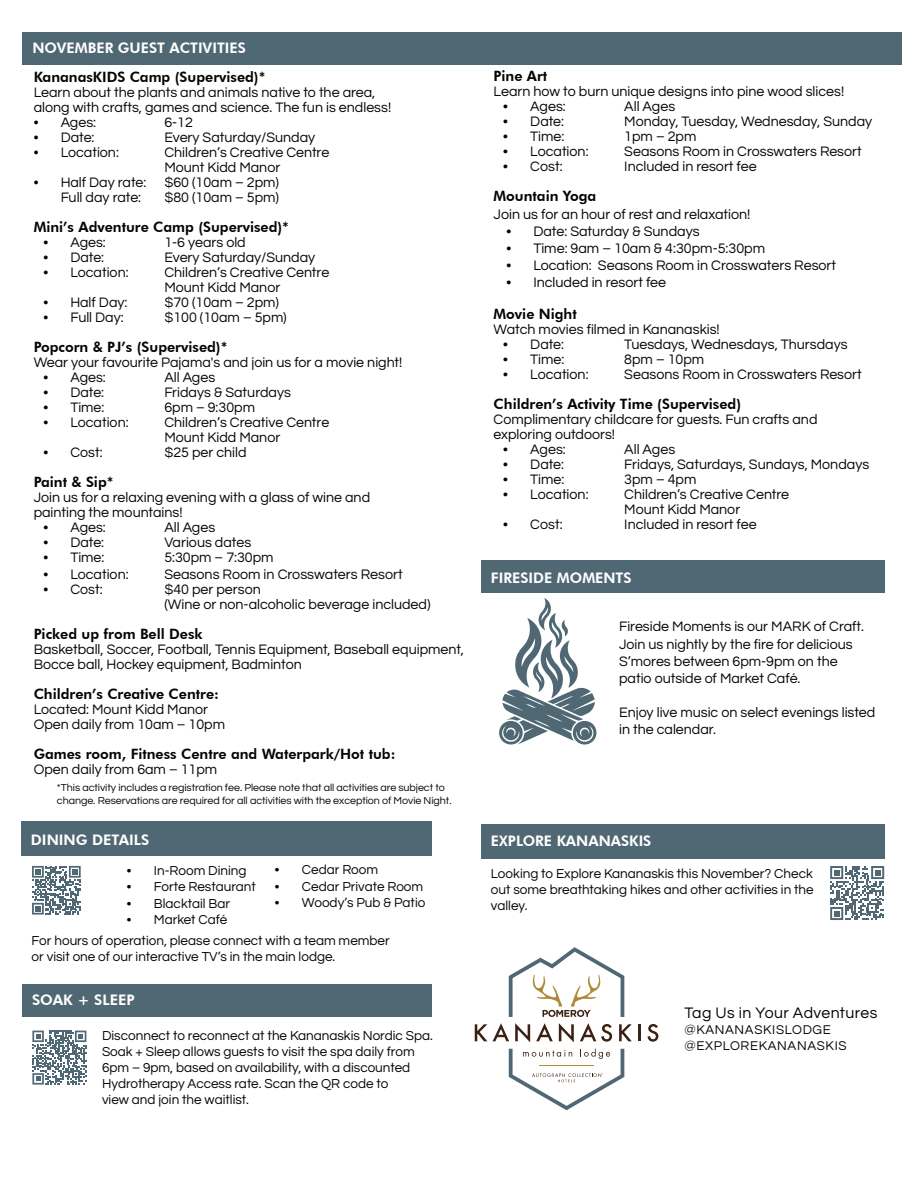
<style>
.page{position:relative;width:918px;height:1188px;background:#fff}
.page>*{position:absolute;margin:0;border:0;box-sizing:border-box;transform-origin:0 0}
.t1{font:15.9px "Questrial";letter-spacing:.025em;color:#040503}
.t2{font:800 14.55px "Futura BT";color:#fff}
.t3{font:14.25px/15px "Questrial";color:#040503}
.t4{font:800 14.25px "Futura BT";color:#040503}
.t5{font:13.5px/16.2px "Questrial";color:#040503}
.t6{font:13.2px/15.9px "Questrial";letter-spacing:.05em;color:#040503}
.t7{font:10.5px/12.6px "Questrial";letter-spacing:-.005em;color:#040503}
</style>
<div class="page">
<div style="left:22px;top:822px;width:410px;height:34px;background:#506874"></div>
<svg style="left:32px;top:866px;width:49px;height:49px"></svg>
<div style="left:22px;top:32px;width:880px;height:32px;background:#506874"></div>
<svg style="left:499px;top:598px;width:97px;height:147px"></svg>
<div style="left:23px;top:984px;width:409px;height:33px;background:#506874"></div>
<svg style="left:32px;top:1031px;width:54px;height:54px"></svg>
<div style="left:482px;top:824px;width:403px;height:34px;background:#506874"></div>
<svg style="left:830px;top:866px;width:54px;height:54px"></svg>
<svg style="left:475px;top:1024px;width:12px;height:17px"></svg>
<svg style="left:493px;top:1023px;width:16px;height:18px"></svg>
<svg style="left:515px;top:1023px;width:15px;height:19px"></svg>
<svg style="left:536px;top:1023px;width:17px;height:18px"></svg>
<svg style="left:559px;top:1023px;width:15px;height:19px"></svg>
<svg style="left:580px;top:1023px;width:32px;height:19px"></svg>
<svg style="left:619px;top:1024px;width:13px;height:17px"></svg>
<svg style="left:638px;top:1024px;width:2px;height:17px"></svg>
<svg style="left:648px;top:1024px;width:10px;height:18px"></svg>
<svg style="left:509px;top:947px;width:115px;height:70px"></svg>
<svg style="left:509px;top:1049px;width:115px;height:61px"></svg>
<div style="left:482px;top:560px;width:403px;height:33px;background:#506874"></div>
<p class="t2" style="left:33px;top:39px;width:215px">NOVEMBER GUEST ACTIVITIES</p>
<p class="t4" style="left:34px;top:68px;width:233px">KananasKIDS Camp (Supervised)*</p>
<p class="t3" style="left:34px;top:85px;width:359px">Learn about the plants and animals native to the area, along with crafts, games and science. The fun is endless!</p>
<p class="t3" style="left:34px;top:115px;width:64px">• Ages:</p>
<p class="t3" style="left:164px;top:115px;width:30px">6-12</p>
<p class="t3" style="left:34px;top:130px;width:62px">• Date:</p>
<p class="t3" style="left:164px;top:130px;width:152px">Every Saturday/Sunday</p>
<p class="t3" style="left:34px;top:145px;width:87px">• Location:</p>
<p class="t3" style="left:164px;top:145px;width:166px">Children’s Creative Centre<br>Mount Kidd Manor</p>
<p class="t3" style="left:34px;top:175px;width:114px">• Half Day rate:</p>
<p class="t3" style="left:164px;top:175px;width:116px">$60 (10am – 2pm)</p>
<p class="t3" style="left:61px;top:190px;width:82px">Full day rate:</p>
<p class="t3" style="left:164px;top:190px;width:116px">$80 (10am – 5pm)</p>
<p class="t4" style="left:34px;top:218px;width:257px">Mini’s Adventure Camp (Supervised)*</p>
<p class="t3" style="left:43px;top:235px;width:64px">• Ages:</p>
<p class="t3" style="left:164px;top:235px;width:83px">1-6 years old</p>
<p class="t3" style="left:43px;top:250px;width:62px">• Date:</p>
<p class="t3" style="left:164px;top:250px;width:152px">Every Saturday/Sunday</p>
<p class="t3" style="left:43px;top:265px;width:87px">• Location:</p>
<p class="t3" style="left:164px;top:265px;width:166px">Children’s Creative Centre<br>Mount Kidd Manor</p>
<p class="t3" style="left:43px;top:295px;width:86px">• Half Day:</p>
<p class="t3" style="left:164px;top:295px;width:116px">$70 (10am – 2pm)</p>
<p class="t3" style="left:43px;top:310px;width:82px">• Full Day:</p>
<p class="t3" style="left:164px;top:310px;width:124px">$100 (10am – 5pm)</p>
<p class="t4" style="left:34px;top:338px;width:195px">Popcorn &amp; PJ’s (Supervised)*</p>
<p class="t3" style="left:34px;top:355px;width:370px">Wear your favourite Pajama's and join us for a movie night!</p>
<p class="t3" style="left:43px;top:370px;width:64px">• Ages:</p>
<p class="t3" style="left:164px;top:370px;width:52px">All Ages</p>
<p class="t3" style="left:43px;top:385px;width:62px">• Date:</p>
<p class="t3" style="left:164px;top:385px;width:128px">Fridays &amp; Saturdays</p>
<p class="t3" style="left:43px;top:400px;width:63px">• Time:</p>
<p class="t3" style="left:164px;top:400px;width:92px">6pm – 9:30pm</p>
<p class="t3" style="left:43px;top:415px;width:87px">• Location:</p>
<p class="t3" style="left:164px;top:415px;width:166px">Children’s Creative Centre<br>Mount Kidd Manor</p>
<p class="t3" style="left:43px;top:445px;width:61px">• Cost:</p>
<p class="t3" style="left:164px;top:445px;width:84px">$25 per child</p>
<p class="t4" style="left:34px;top:473px;width:81px">Paint &amp; Sip*</p>
<p class="t3" style="left:34px;top:490px;width:338px">Join us for a relaxing evening with a glass of wine and painting the mountains!</p>
<p class="t3" style="left:43px;top:520px;width:64px">• Ages:</p>
<p class="t3" style="left:164px;top:520px;width:52px">All Ages</p>
<p class="t3" style="left:43px;top:535px;width:62px">• Date:</p>
<p class="t3" style="left:164px;top:535px;width:88px">Various dates</p>
<p class="t3" style="left:43px;top:550px;width:63px">• Time:</p>
<p class="t3" style="left:164px;top:550px;width:111px">5:30pm – 7:30pm</p>
<p class="t3" style="left:43px;top:567px;width:87px">• Location:</p>
<p class="t3" style="left:164px;top:567px;width:240px">Seasons Room in Crosswaters Resort</p>
<p class="t3" style="left:43px;top:582px;width:61px">• Cost:</p>
<p class="t3" style="left:164px;top:582px;width:268px">$40 per person<br>(Wine or non-alcoholic beverage included)</p>
<p class="t4" style="left:34px;top:625px;width:170px">Picked up from Bell Desk</p>
<p class="t3" style="left:34px;top:642px;width:432px">Basketball, Soccer, Football, Tennis Equipment, Baseball equipment,<br>Bocce ball, Hockey equipment, Badminton</p>
<p class="t4" style="left:34px;top:685px;width:187px">Children’s Creative Centre:</p>
<p class="t3" style="left:34px;top:702px;width:193px">Located: Mount Kidd Manor<br>Open daily from 10am – 10pm</p>
<p class="t4" style="left:34px;top:745px;width:363px">Games room, Fitness Centre and Waterpark/Hot tub:</p>
<p class="t3" style="left:34px;top:762px;width:185px">Open daily from 6am – 11pm</p>
<p class="t7" style="left:57px;top:782px;width:396px">*This activity includes a registration fee. Please note that all activities are subject to change. Reservations are required for all activities with the exception of Movie Night.</p>
<p class="t2" style="left:31px;top:831px;width:120px">DINING DETAILS</p>
<p class="t5" style="left:127px;top:863px;width:121px">• In-Room Dining</p>
<p class="t5" style="left:127px;top:879px;width:130px">• Forte Restaurant</p>
<p class="t5" style="left:127px;top:895px;width:105px">• Blacktail Bar</p>
<p class="t5" style="left:32px;top:909px;width:360px;line-height:20.9px;text-indent:95px">• Market Café<br>For hours of operation, please connect with a team member</p>
<p class="t5" style="left:32px;top:949px;width:305px">or visit one of our interactive TV’s in the main lodge.</p>
<p class="t5" style="left:275px;top:862px;width:105px">• Cedar Room</p>
<p class="t5" style="left:275px;top:878px;width:150px">• Cedar Private Room</p>
<p class="t5" style="left:275px;top:895px;width:152px">• Woody’s Pub &amp; Patio</p>
<p class="t2" style="left:32px;top:991px;width:104px">SOAK + SLEEP</p>
<p class="t5" style="left:102px;top:1027px;width:332px">Disconnect to reconnect at the Kananaskis Nordic Spa.<br>Soak + Sleep allows guests to visit the spa daily from 6pm – 9pm, based on availability, with a discounted Hydrotherapy Access rate. Scan the QR code to<br>view and join the waitlist.</p>
<p class="t4" style="left:494px;top:68px;width:55px">Pine Art</p>
<p class="t3" style="left:494px;top:85px;width:352px">Learn how to burn unique designs into pine wood slices!</p>
<p class="t3" style="left:503px;top:100px;width:64px">• Ages:</p>
<p class="t3" style="left:624px;top:100px;width:52px">All Ages</p>
<p class="t3" style="left:503px;top:115px;width:62px">• Date:</p>
<p class="t3" style="left:624px;top:115px;width:250px">Monday, Tuesday, Wednesday, Sunday</p>
<p class="t3" style="left:503px;top:130px;width:63px">• Time:</p>
<p class="t3" style="left:624px;top:130px;width:74px">1pm – 2pm</p>
<p class="t3" style="left:503px;top:145px;width:87px">• Location:</p>
<p class="t3" style="left:624px;top:145px;width:239px">Seasons Room in Crosswaters Resort</p>
<p class="t3" style="left:503px;top:160px;width:61px">• Cost:</p>
<p class="t3" style="left:624px;top:160px;width:134px">Included in resort fee</p>
<p class="t4" style="left:494px;top:188px;width:104px">Mountain Yoga</p>
<p class="t3" style="left:494px;top:207px;width:258px">Join us for an hour of rest and relaxation!</p>
<p class="t3" style="left:506px;top:224px;width:195px">• Date: Saturday &amp; Sundays</p>
<p class="t3" style="left:506px;top:241px;width:260px">• Time: 9am – 10am &amp; 4:30pm-5:30pm</p>
<p class="t3" style="left:506px;top:258px;width:331px">• Location: Seasons Room in Crosswaters Resort</p>
<p class="t3" style="left:506px;top:275px;width:161px">• Included in resort fee</p>
<p class="t4" style="left:494px;top:306px;width:85px">Movie Night</p>
<p class="t3" style="left:494px;top:323px;width:228px">Watch movies filmed in Kananaskis!</p>
<p class="t3" style="left:503px;top:338px;width:62px">• Date:</p>
<p class="t3" style="left:624px;top:338px;width:225px">Tuesdays, Wednesdays, Thursdays</p>
<p class="t3" style="left:503px;top:353px;width:63px">• Time:</p>
<p class="t3" style="left:624px;top:353px;width:81px">8pm – 10pm</p>
<p class="t3" style="left:503px;top:368px;width:87px">• Location:</p>
<p class="t3" style="left:624px;top:368px;width:239px">Seasons Room in Crosswaters Resort</p>
<p class="t4" style="left:494px;top:396px;width:249px">Children’s Activity Time (Supervised)</p>
<p class="t3" style="left:494px;top:413px;width:325px">Complimentary childcare for guests. Fun crafts and exploring outdoors!</p>
<p class="t3" style="left:503px;top:443px;width:64px">• Ages:</p>
<p class="t3" style="left:624px;top:443px;width:52px">All Ages</p>
<p class="t3" style="left:503px;top:458px;width:62px">• Date:</p>
<p class="t3" style="left:624px;top:458px;width:246px">Fridays, Saturdays, Sundays, Mondays</p>
<p class="t3" style="left:503px;top:473px;width:63px">• Time:</p>
<p class="t3" style="left:624px;top:473px;width:74px">3pm – 4pm</p>
<p class="t3" style="left:503px;top:488px;width:87px">• Location:</p>
<p class="t3" style="left:624px;top:488px;width:166px">Children’s Creative Centre<br>Mount Kidd Manor</p>
<p class="t3" style="left:503px;top:518px;width:61px">• Cost:</p>
<p class="t3" style="left:624px;top:518px;width:134px">Included in resort fee</p>
<p class="t2" style="left:491px;top:569px;width:142px">FIRESIDE MOMENTS</p>
<p class="t3" style="left:619px;top:619px;width:246px;line-height:17.1px">Fireside Moments is our MARK of Craft.<br>Join us nightly by the fire for delicious S’mores between 6pm-9pm on the patio outside of Market Café.</p>
<p class="t3" style="left:619px;top:704px;width:258px;line-height:17.1px">Enjoy live music on select evenings listed in the calendar.</p>
<p class="t2" style="left:491px;top:832px;width:162px">EXPLORE KANANASKIS</p>
<p class="t5" style="left:491px;top:866px;width:324px;text-align:justify">Looking to Explore Kananaskis this November? Check out some breathtaking hikes and other activities in the valley.</p>
<p class="t1" style="left:684px;top:1005px;width:194px">Tag Us in Your Adventures</p>
<p class="t6" style="left:684px;top:1022px;width:164px">@KANANASKISLODGE @EXPLOREKANANASKIS</p>
</div>
